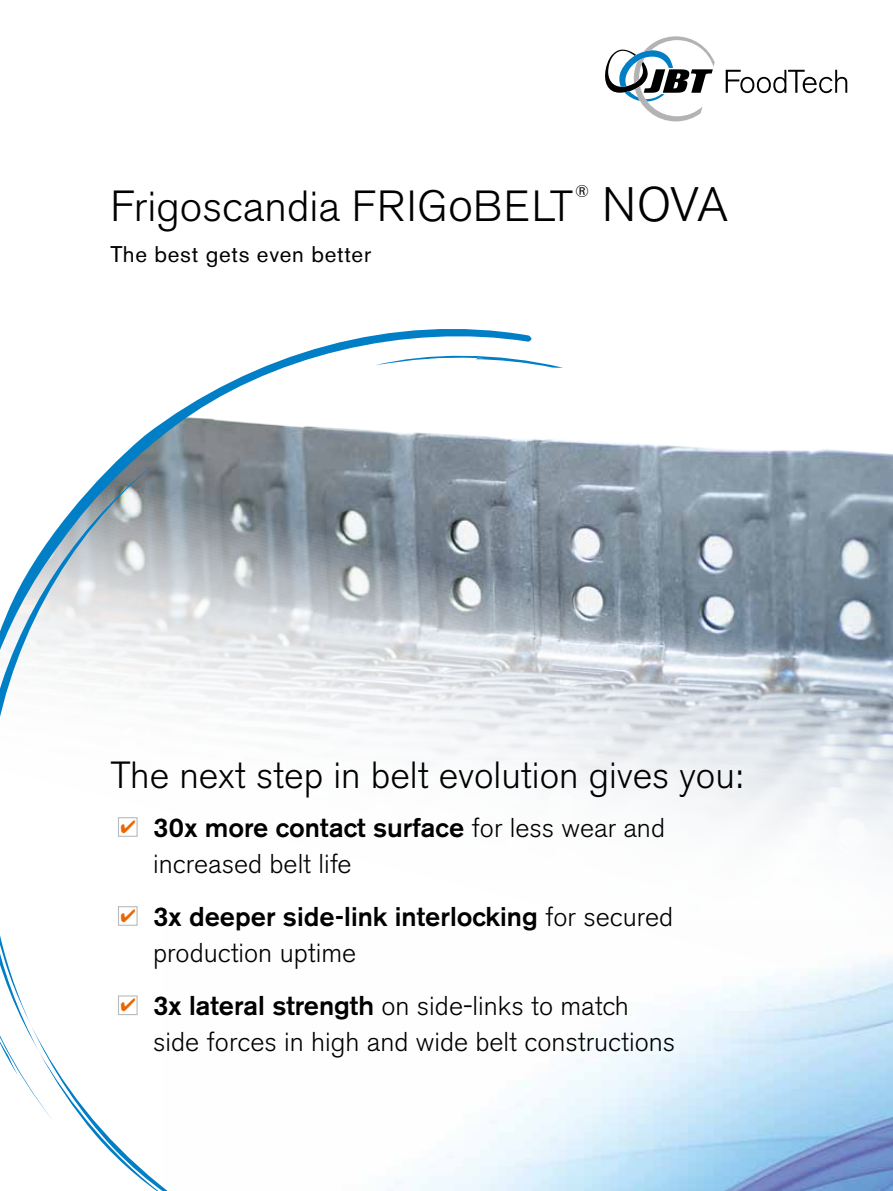
<style>
.page{position:relative;width:893px;height:1191px;background:#fff}
.page>*{position:absolute;margin:0;border:0;box-sizing:border-box;transform-origin:0 0}
.t1{font:300 48px "Akzidenz Grotesk BE";color:#000}
.t2{font:300 43.2px "Akzidenz Grotesk BE";color:#000}
.t3{font:300 37.5px "Akzidenz Grotesk BE";color:#000}
.t4{font:300 27px/36px "Akzidenz Grotesk BE";color:#000}
.t5{font:500 27px/36px "Akzidenz Grotesk BE";color:#000}
.t6{font:22.5px "Akzidenz Grotesk BE";letter-spacing:.03em;color:#000}
.t7{font:300 16.8px "Akzidenz Grotesk BE";color:#000}
.s1{font-size:48px}
.s2{font-weight:500}
.s3{font-weight:300}
</style>
<div class="page">
<svg style="left:605px;top:36px;width:242px;height:85px"></svg>
<img style="left:386px;top:977px;width:507px;height:214px">
<img style="left:533px;top:439px;width:360px;height:538px">
<svg style="left:533px;top:361px;width:30px;height:7px"></svg>
<svg style="left:116px;top:329px;width:417px;height:432px"></svg>
<svg style="left:0;top:462px;width:156px;height:192px"></svg>
<svg style="left:0;top:654px;width:223px;height:537px"></svg>
<h2 class="t2" style="left:111px;top:182px;width:464px">Frigoscandia FRIG<span class="s1">o</span>BELT</h2>
<p class="t7" style="left:575px;top:182px;width:15px">®</p>
<h1 class="t1" style="left:602px;top:178px;width:128px">NOVA</h1>
<p class="t6" style="left:111px;top:240px;width:262px">The best gets even better</p>
<h3 class="t3" style="left:111px;top:753px;width:634px">The next step in belt evolution gives you:</h3>
<p class="t4" style="left:153px;top:809px;width:513px"><span class="s2">30x more contact surface</span> for less wear and increased belt life</p>
<p class="t5" style="left:153px;top:898px;width:522px">3x deeper side-link interlocking <span class="s3">for secured production uptime</span></p>
<p class="t4" style="left:153px;top:987px;width:524px"><span class="s2">3x lateral strength</span> on side-links to match side forces in high and wide belt constructions</p>
</div>
